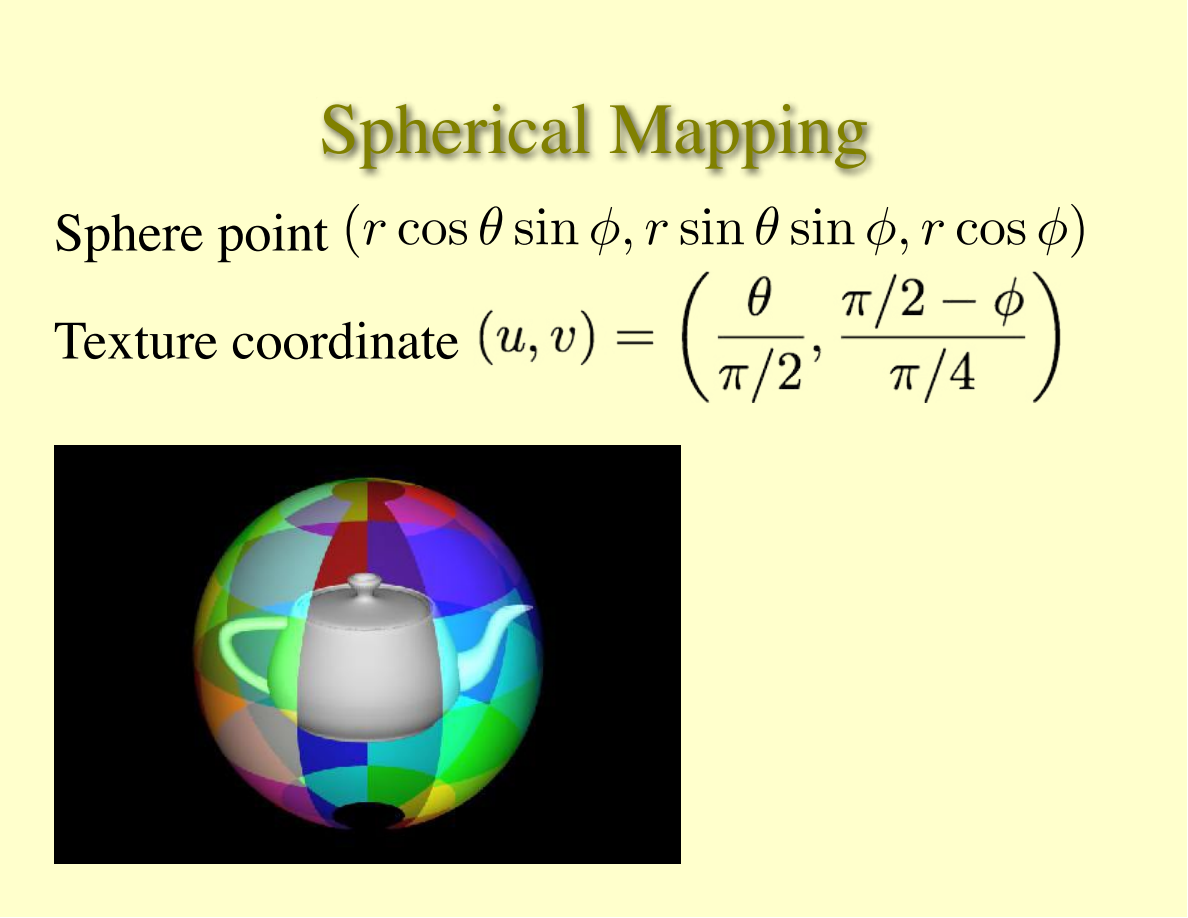
<style>
.page{position:relative;width:1188px;height:918px;background:#fff}
.page>*{position:absolute;margin:0;border:0;box-sizing:border-box;transform-origin:0 0}
.t1{font:72px "Times";color:#808000}
.t2{font:54px "Times";color:#000}
.t3{font:53.85px "CMR10";color:#000}
.s1{font-family:"CMMI10"}
</style>
<div class="page">
<div style="left:1px;top:1px;width:1186px;height:916px;background:#ffc"></div>
<div style="left:316px;top:97px;width:563px;height:84px;background:#000;opacity:.75"></div>
<img style="left:479px;top:271px;width:582px;height:131px">
<img style="left:54px;top:446px;width:626px;height:418px">
<p class="t1" style="left:319px;top:83px;width:551px">Spherical Mapping</p>
<p class="t2" style="left:54px;top:198px;width:276px">Sphere point</p>
<p class="t3" style="left:341px;top:192px;width:749px">(<span class="s1">r</span> cos <span class="s1">θ</span> sin <span class="s1">φ, r</span> sin <span class="s1">θ</span> sin <span class="s1">φ, r</span> cos <span class="s1">φ</span>)</p>
<p class="t2" style="left:54px;top:306px;width:407px">Texture coordinate</p>
</div>
